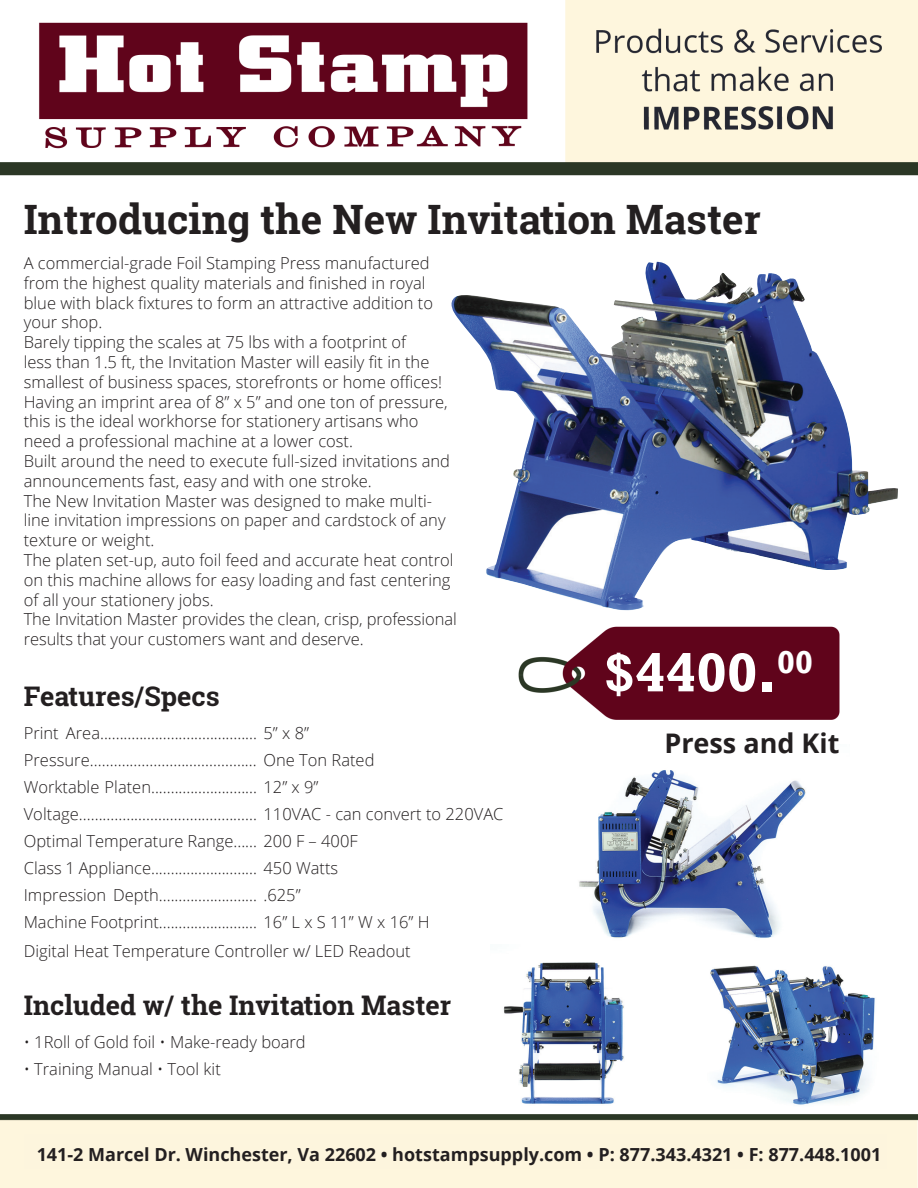
<style>
.page{position:relative;width:918px;height:1188px;background:#fff}
.page>*{position:absolute;margin:0;border:0;box-sizing:border-box;transform-origin:0 0}
.t1{font:700 55.5px "Rockwell";color:#fff}
.t2{font:700 40.5px "Roboto Slab";color:#231f20}
.t3{font:700 27px "Roboto Slab";color:#231f20}
.t4{font:700 27px "Open Sans";color:#231f20}
.t5{font:700 18px "Open Sans";color:#231f20}
.t6{font:300 16.5px/19.8px "Open Sans";color:#231f20}
</style>
<div class="page">
<img style="left:579px;top:770px;width:227px;height:168px">
<img style="left:503px;top:962px;width:372px;height:143px">
<img style="left:451px;top:262px;width:447px;height:349px">
<img style="left:0;top:1px;width:918px;height:175px">
<img style="left:518px;top:626px;width:322px;height:94px">
<img style="left:0;top:1115px;width:918px;height:73px">
<div style="left:25px;top:1135px;width:862px;height:34px;background:#fdf5dd"></div>
<h2 class="t2" style="left:24px;top:192px;width:739px">Introducing the New Invitation Master</h2>
<p class="t6" style="left:24px;top:253px;width:435px">A commercial-grade Foil Stamping Press manufactured from the highest quality materials and finished in royal blue with black fixtures to form an attractive addition to your shop.<br>Barely tipping the scales at 75 lbs with a footprint of<br>less than 1.5 ft, the Invitation Master will easily fit in the smallest of business spaces, storefronts or home offices!<br>Having an imprint area of 8” x 5” and one ton of pressure, this is the ideal workhorse for stationery artisans who need a professional machine at a lower cost.<br>Built around the need to execute full-sized invitations and announcements fast, easy and with one stroke.<br>The New Invitation Master was designed to make multi&shy;line invitation impressions on paper and cardstock of any texture or weight.<br>The platen set-up, auto foil feed and accurate heat control on this machine allows for easy loading and fast centering of all your stationery jobs.<br>The Invitation Master provides the clean, crisp, professional results that your customers want and deserve.</p>
<h3 class="t3" style="left:24px;top:678px;width:197px">Features/Specs</h3>
<p class="t6" style="left:24px;top:719px;width:481px;line-height:27px">Print Area........................................ 5” x 8” Pressure.......................................... One Ton Rated<br>Worktable Platen........................... 12” x 9” Voltage............................................. 110VAC - can convert to 220VAC Optimal Temperature Range...... 200 F – 400F<br>Class 1 Appliance........................... 450 Watts<br>Impression Depth......................... .625”<br>Machine Footprint......................... 16” L x S 11” W x 16” H</p>
<p class="t6" style="left:24px;top:941px;width:389px">Digital Heat Temperature Controller w/ LED Readout</p>
<h3 class="t3" style="left:24px;top:987px;width:429px">Included w/ the Invitation Master</h3>
<p class="t6" style="left:24px;top:1032px;width:284px">• 1Roll of Gold foil • Make-ready board</p>
<p class="t6" style="left:24px;top:1059px;width:199px">• Training Manual • Tool kit</p>
<h1 class="t1" style="left:604px;top:639px;width:211px">$4400.<sup>00</sup></h1>
<h3 class="t4" style="left:664px;top:724px;width:177px">Press and Kit</h3>
<p class="t5" style="left:37px;top:1142px;width:846px">141-2 Marcel Dr. Winchester, Va 22602 • hotstampsupply.com • P: 877.343.4321 • F: 877.448.1001</p>
</div>
